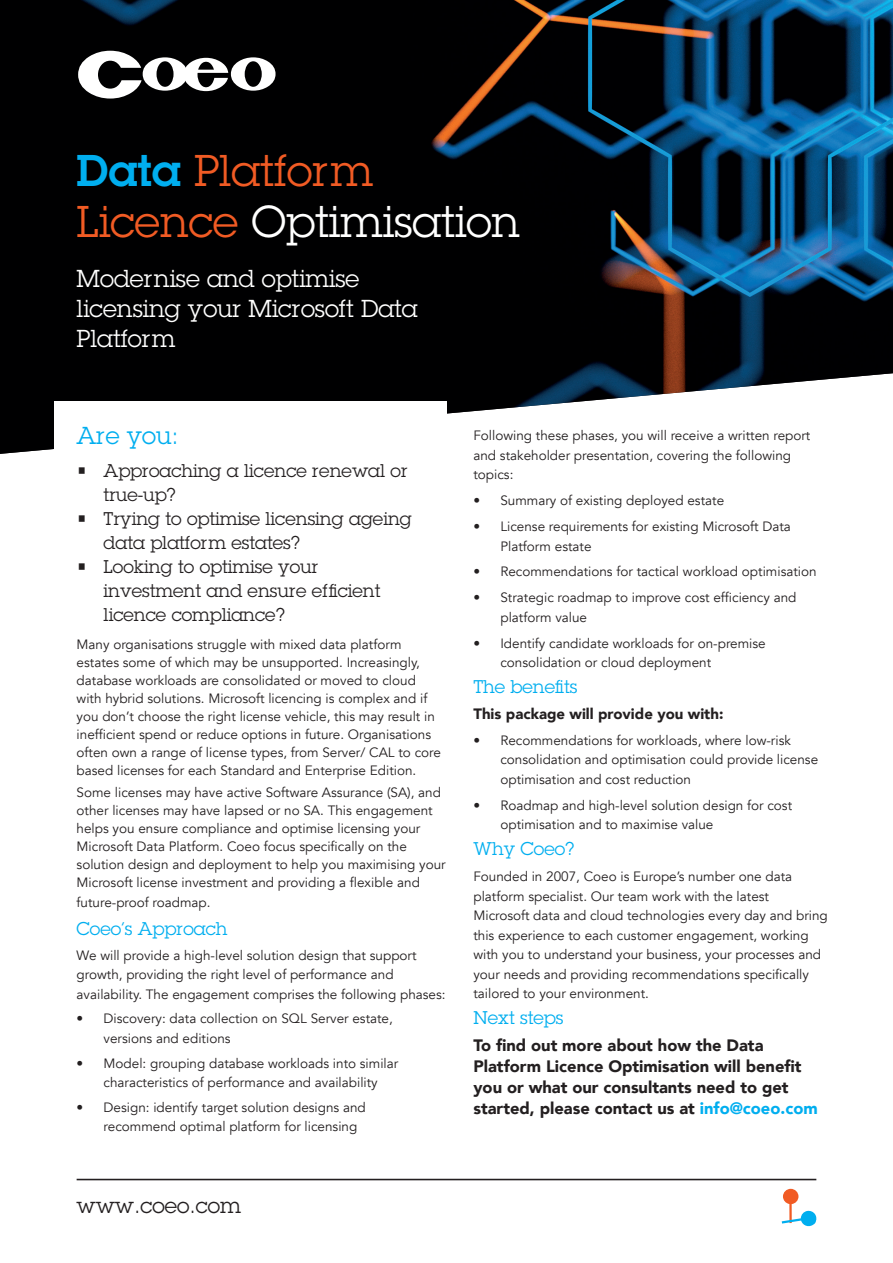
<style>
.page{position:relative;width:893px;height:1263px;background:#fff}
.page>*{position:absolute;margin:0;border:0;box-sizing:border-box;transform-origin:0 0}
.t1{font:43.5px/51px "Lubalin Graph Std";color:#f15b24}
.t2{font:24px/30px "Lubalin Graph Std";color:#fff}
.t3{font:24px "Lubalin Graph Std";color:#00aeef}
.t4{font:21.3px "Lubalin Graph Std";color:#231f20}
.t5{font:18px/24px "Lubalin Graph Std";color:#231f20}
.t6{font:18px "Lubalin Graph Std";color:#00aeef}
.t7{font:900 16.5px/21px "Avenir";color:#231f20}
.t8{font:900 15px "Avenir";color:#231f20}
.t9{font:13.5px/19.5px "Avenir";color:#231f20}
.s1{font-weight:600;color:#00aeef}
.s2{color:#fff}
.s3{color:#00aeef}
</style>
<div class="page">
<img style="left:0;top:0;width:893px;height:454px">
<div style="left:54px;top:402px;width:392px;height:215px;background:#fff"></div>
<svg style="left:78px;top:51px;width:198px;height:48px"></svg>
<hr style="left:77px;top:1179px;width:739px;height:1px;background:#231f20">
<svg style="left:782px;top:1189px;width:35px;height:38px"></svg>
<p class="t1" style="left:77px;top:144px;width:445px"><span class="s1">Data</span> Platform<br>Licence <span class="s2">Optimisation</span></p>
<p class="t2" style="left:77px;top:263px;width:343px">Modernise and optimise licensing your Microsoft Data<br>Platform</p>
<p class="t3" style="left:77px;top:420px;width:103px">Are you:</p>
<p class="t5" style="left:104px;top:458px;width:305px;text-indent:-27px">• Approaching a licence renewal or true-up?</p>
<p class="t5" style="left:104px;top:506px;width:310px;text-indent:-27px">• Trying to optimise licensing ageing data platform estates?</p>
<p class="t5" style="left:104px;top:554px;width:278px;text-indent:-27px">• Looking to optimise your investment and ensure efficient licence compliance?</p>
<p class="t9" style="left:77px;top:635px;width:366px;line-height:18px">Many organisations struggle with mixed data platform estates some of which may be unsupported. Increasingly, database workloads are consolidated or moved to cloud with hybrid solutions. Microsoft licencing is complex and if you don’t choose the right license vehicle, this may result in inefficient spend or reduce options in future. Organisations often own a range of license types, from Server/ CAL to core based licenses for each Standard and Enterprise Edition.</p>
<p class="t9" style="left:77px;top:784px;width:371px;line-height:18px">Some licenses may have active Software Assurance (SA), and other licenses may have lapsed or no SA. This engagement helps you ensure compliance and optimise licensing your Microsoft Data Platform. Coeo focus specifically on the solution design and deployment to help you maximising your Microsoft license investment and providing a flexible and</p>
<p class="t9" style="left:77px;top:892px;width:135px">future-proof roadmap.</p>
<p class="t6" style="left:77px;top:917px;width:152px">Coeo’s Approach</p>
<p class="t9" style="left:77px;top:945px;width:371px">We will provide a high-level solution design that support growth, providing the right level of performance and availability. The engagement comprises the following phases:</p>
<p class="t9" style="left:104px;top:1009px;width:291px;text-indent:-27px">• Discovery: data collection on SQL Server estate, versions and editions</p>
<p class="t9" style="left:77px;top:1053px;width:323px;text-align:center">• Model: grouping database workloads into similar characteristics of performance and availability</p>
<p class="t9" style="left:104px;top:1098px;width:264px;text-indent:-27px">• Design: identify target solution designs and recommend optimal platform for licensing</p>
<p class="t4" style="left:77px;top:1192px;width:166px">www.coeo.com</p>
<p class="t9" style="left:473px;top:426px;width:338px">Following these phases, you will receive a written report and stakeholder presentation, covering the following topics:</p>
<p class="t9" style="left:473px;top:491px;width:252px">• Summary of existing deployed estate</p>
<p class="t9" style="left:500px;top:517px;width:292px;text-indent:-27px">• License requirements for existing Microsoft Data<br>Platform estate</p>
<p class="t9" style="left:473px;top:562px;width:345px">• Recommendations for tactical workload optimisation</p>
<p class="t9" style="left:500px;top:588px;width:297px;text-indent:-27px">• Strategic roadmap to improve cost efficiency and platform value</p>
<p class="t9" style="left:500px;top:634px;width:267px;text-indent:-27px">• Identify candidate workloads for on-premise consolidation or cloud deployment</p>
<p class="t6" style="left:473px;top:675px;width:106px">The benefits</p>
<p class="t8" style="left:473px;top:701px;width:252px">This package will provide you with:</p>
<p class="t9" style="left:500px;top:731px;width:319px;text-indent:-27px">• Recommendations for workloads, where low-risk consolidation and optimisation could provide license optimisation and cost reduction</p>
<p class="t9" style="left:500px;top:796px;width:293px;text-indent:-27px">• Roadmap and high-level solution design for cost optimisation and to maximise value</p>
<p class="t6" style="left:473px;top:837px;width:103px">Why Coeo?</p>
<p class="t9" style="left:473px;top:867px;width:356px">Founded in 2007, Coeo is Europe’s number one data platform specialist. Our team work with the latest Microsoft data and cloud technologies every day and bring this experience to each customer engagement, working with you to understand your business, your processes and your needs and providing recommendations specifically tailored to your environment.</p>
<p class="t6" style="left:473px;top:1006px;width:91px">Next steps</p>
<p class="t7" style="left:473px;top:1035px;width:346px">To find out more about how the Data Platform Licence Optimisation will benefit you or what our consultants need to get started, please contact us at <span class="s3">info@coeo.com</span></p>
</div>
